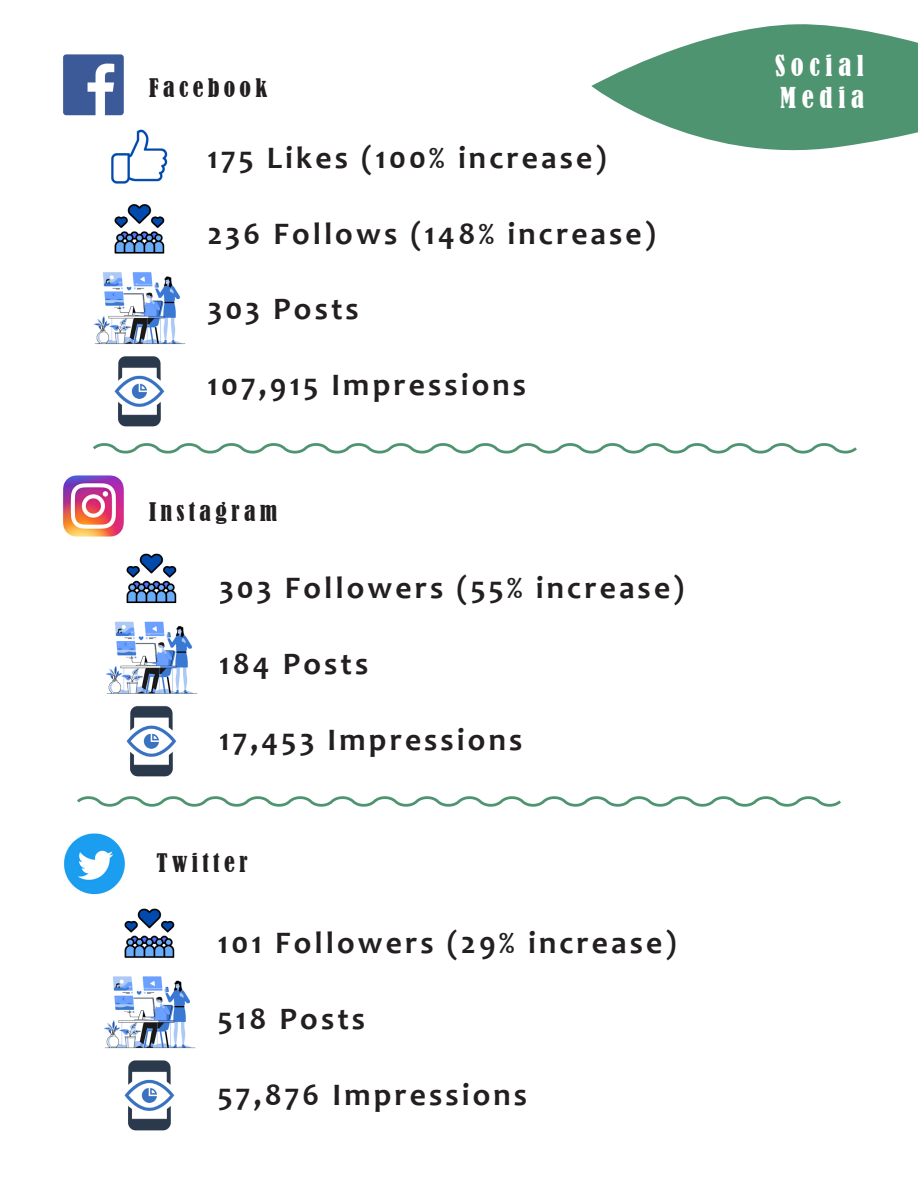
<style>
.page{position:relative;width:918px;height:1188px;background:#fff}
.page>*{position:absolute;margin:0;border:0;box-sizing:border-box;transform-origin:0 0}
.t1{font:700 31.5px "Candara";letter-spacing:.1em;color:#231f20}
.t2{font:condensed 27px/32.4px "Bernard";letter-spacing:.21em;color:#fff}
.t3{font:condensed 24px "Bernard";letter-spacing:.18em;color:#231f20}
</style>
<div class="page">
<hr style="left:0;top:0;width:1px;height:1188px;background:#b2d8ec">
<img style="left:64px;top:833px;width:61px;height:62px">
<img style="left:63px;top:54px;width:61px;height:62px">
<img style="left:93px;top:129px;width:93px;height:298px">
<svg style="left:591px;top:24px;width:327px;height:127px;fill:#4f9470"></svg>
<svg style="left:77px;top:796px;width:764px;height:11px"></svg>
<img style="left:105px;top:553px;width:93px;height:224px">
<img style="left:103px;top:908px;width:93px;height:223px">
<img style="left:63px;top:475px;width:61px;height:62px">
<svg style="left:93px;top:443px;width:764px;height:11px"></svg>
<p class="t3" style="left:149px;top:74px;width:120px">Facebook</p>
<p class="t1" style="left:207px;top:138px;width:401px">175 Likes (100% increase)</p>
<p class="t1" style="left:207px;top:214px;width:450px">236 Follows (148% increase)</p>
<p class="t1" style="left:207px;top:289px;width:153px">303 Posts</p>
<p class="t1" style="left:207px;top:365px;width:320px">107,915 Impressions</p>
<p class="t3" style="left:149px;top:498px;width:130px">Instagram</p>
<p class="t1" style="left:219px;top:568px;width:467px">303 Followers (55% increase)</p>
<p class="t1" style="left:219px;top:644px;width:151px">184 Posts</p>
<p class="t1" style="left:219px;top:720px;width:305px">17,453 Impressions</p>
<p class="t3" style="left:157px;top:849px;width:93px">Twitter</p>
<p class="t1" style="left:218px;top:923px;width:460px">101 Followers (29% increase)</p>
<p class="t1" style="left:218px;top:999px;width:149px">518 Posts</p>
<p class="t1" style="left:218px;top:1075px;width:311px">57,876 Impressions</p>
<p class="t2" style="left:775px;top:50px;width:90px">Social<br>Media</p>
</div>
